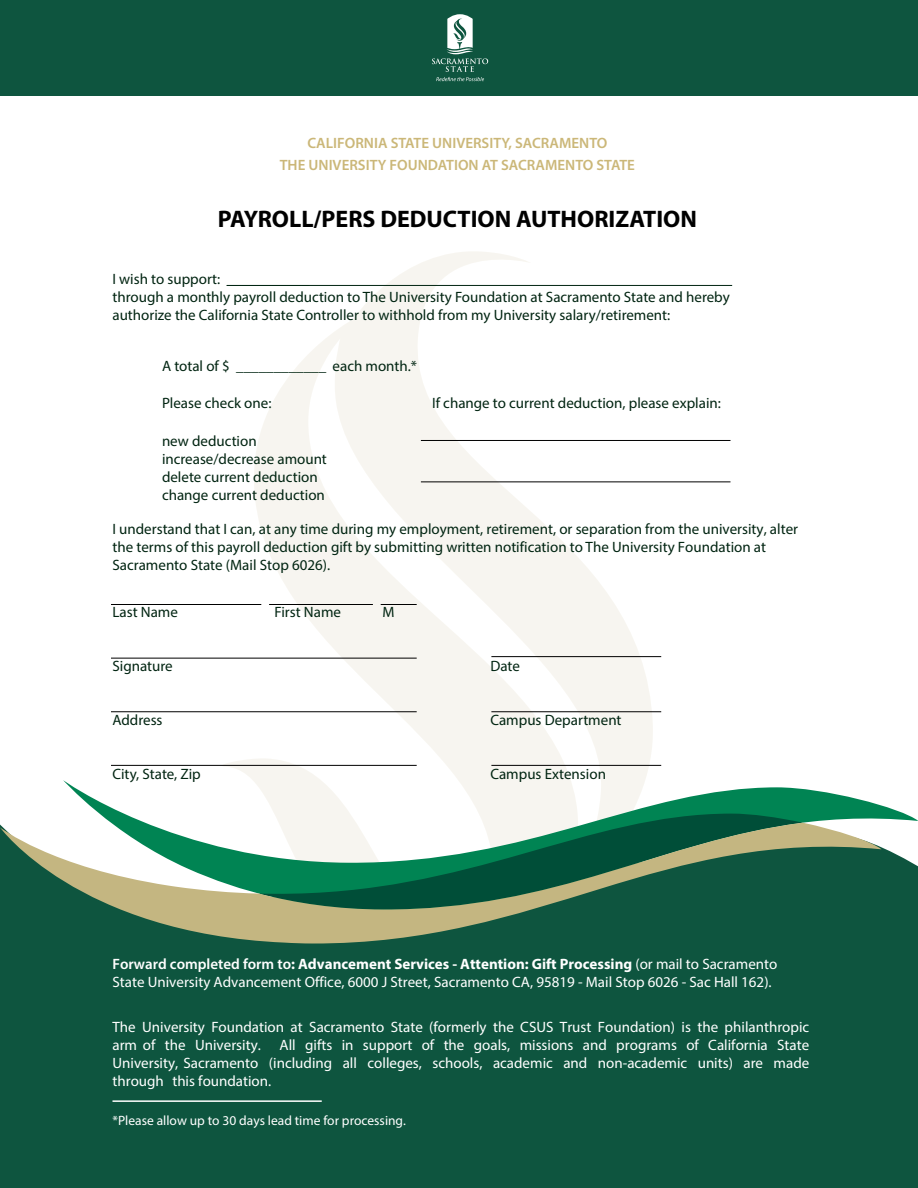
<style>
.page{position:relative;width:918px;height:1188px;background:#fff}
.page>*{position:absolute;margin:0;border:0;box-sizing:border-box;transform-origin:0 0}
.t1{font:700 24px "Myriad Pro";color:#000}
.t2{font:15px/18px "Myriad Pro";color:#002411}
.t3{font:15px/18px "Myriad Pro";color:#fff}
.t4{font:600 15px/21.6px "Myriad Pro";color:#cbb778;text-align:center}
.t5{font:13.5px "Myriad Pro";color:#fff}
.s1{font-weight:600}
.s2{font-weight:700}
</style>
<div class="page">
<svg style="left:252px;top:252px;width:405px;height:528px"></svg>
<svg style="left:210px;top:758px;width:258px;height:22px"></svg>
<div style="left:0;top:910px;width:918px;height:278px;background:#0e553f"></div>
<svg style="left:63px;top:780px;width:855px;height:130px"></svg>
<svg style="left:259px;top:814px;width:544px;height:9px"></svg>
<svg style="left:0;top:823px;width:882px;height:121px"></svg>
<div style="left:0;top:0;width:918px;height:95px;background:#0e553f"></div>
<hr style="left:227px;top:285px;width:505px;height:1px;background:#002411">
<hr style="left:421px;top:440px;width:309px;height:1px;background:#000">
<hr style="left:421px;top:482px;width:309px;height:1px;background:#000">
<hr style="left:111px;top:604px;width:150px;height:1px;background:#000">
<hr style="left:111px;top:658px;width:306px;height:1px;background:#000">
<hr style="left:491px;top:656px;width:170px;height:1px;background:#000">
<hr style="left:111px;top:711px;width:306px;height:1px;background:#000">
<hr style="left:491px;top:711px;width:170px;height:1px;background:#000">
<hr style="left:111px;top:765px;width:306px;height:1px;background:#000">
<hr style="left:491px;top:765px;width:170px;height:1px;background:#000">
<hr style="left:269px;top:604px;width:104px;height:1px;background:#000">
<hr style="left:381px;top:604px;width:36px;height:1px;background:#000">
<hr style="left:112px;top:1100px;width:210px;height:2px;background:#fff">
<svg style="left:432px;top:14px;width:56px;height:67px"></svg>
<p class="t4" style="left:280px;top:132px;width:357px">CALIFORNIA STATE UNIVERSITY, SACRAMENTO<br>THE UNIVERSITY FOUNDATION AT SACRAMENTO STATE</p>
<h1 class="t1" style="left:218px;top:203px;width:481px">PAYROLL/PERS DEDUCTION AUTHORIZATION</h1>
<p class="t2" style="left:112px;top:270px;width:619px">I wish to support: ___________<br>through a monthly payroll deduction to The University Foundation at Sacramento State and hereby authorize the California State Controller to withhold from my University salary/retirement:</p>
<p class="t2" style="left:162px;top:357px;width:257px">A total of $ ____________ each month.*</p>
<p class="t2" style="left:162px;top:394px;width:111px">Please check one:</p>
<p class="t2" style="left:432px;top:394px;width:290px">If change to current deduction, please explain:</p>
<p class="t2" style="left:162px;top:432px;width:166px">new deduction increase/decrease amount delete current deduction change current deduction</p>
<p class="t2" style="left:112px;top:520px;width:687px">I understand that I can, at any time during my employment, retirement, or separation from the university, alter the terms of this payroll deduction gift by submitting written notification to The University Foundation at<br>Sacramento State (Mail Stop 6026).</p>
<p class="t2" style="left:112px;top:603px;width:67px">Last Name</p>
<p class="t2" style="left:274px;top:603px;width:68px">First Name</p>
<p class="t2" style="left:382px;top:603px;width:14px">M</p>
<p class="t2" style="left:112px;top:657px;width:62px">Signature</p>
<p class="t2" style="left:490px;top:657px;width:31px">Date</p>
<p class="t2" style="left:112px;top:711px;width:52px">Address</p>
<p class="t2" style="left:490px;top:711px;width:133px">Campus Department</p>
<p class="t2" style="left:112px;top:765px;width:90px">City, State, Zip</p>
<p class="t2" style="left:490px;top:765px;width:117px">Campus Extension</p>
<p class="t3" style="left:112px;top:955px;width:666px"><span class="s1">Forward completed form to</span><span class="s2">: Advancement Services - Attention: Gift Processing</span> (or mail to Sacramento<br>State University Advancement Office, 6000 J Street, Sacramento CA, 95819 - Mail Stop 6026 - Sac Hall 162).</p>
<p class="t3" style="left:112px;top:1018px;width:698px;text-align:justify">The University Foundation at Sacramento State (formerly the CSUS Trust Foundation) is the philanthropic arm of the University. All gifts in support of the goals, missions and programs of California State University, Sacramento (including all colleges, schools, academic and non-academic units) are made through this foundation.</p>
<p class="t5" style="left:112px;top:1112px;width:295px">*Please allow up to 30 days lead time for processing.</p>
</div>
